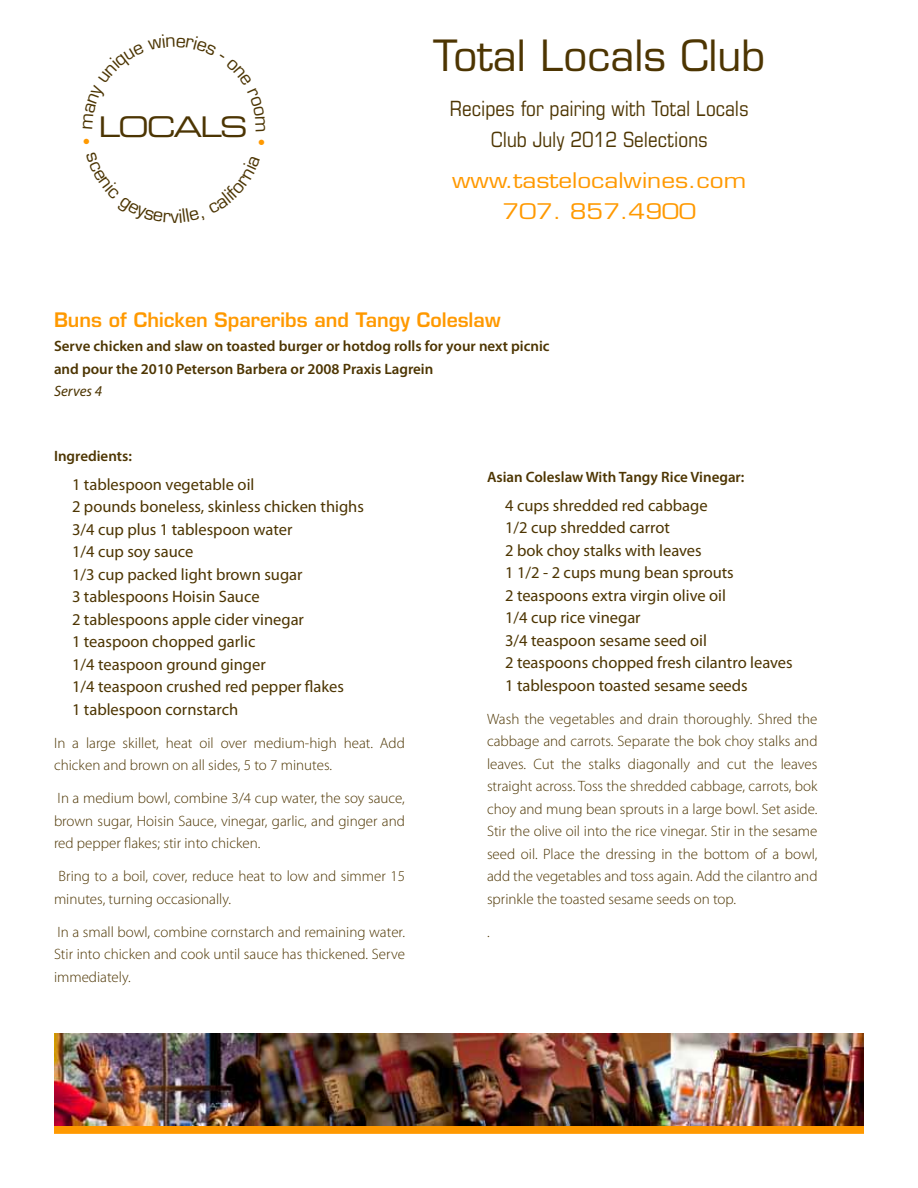
<style>
.page{position:relative;width:918px;height:1188px;background:#fff}
.page>*{position:absolute;margin:0;border:0;box-sizing:border-box;transform-origin:0 0}
.t1{font:42px "Eurostile";color:#4d3502}
.t2{font:28.5px "Eurostile Extended Two";letter-spacing:-.075em;color:#4c3503}
.t3{font:condensed 21px/31.5px "Eurostile";color:#4d3502;text-align:center}
.t4{font:21px/31.5px "Eurostile";color:#f90;text-align:center;scale:1.16 1}
.t5{font:600 19.5px "Eurostile";color:#f90}
.t6{font:16.5px/22.5px "Myriad Pro";color:#4d3502}
.t7{font:300 15px/22.5px "Myriad Pro";color:#4d3502;text-align:justify}
.t8{font:600 15px/22.5px "Myriad Pro";color:#4d3502}
.t9{font:italic 15px "Myriad Pro";color:#4d3502}
</style>
<div class="page">
<div style="left:54px;top:1125px;width:810px;height:9px;background:#f90"></div>
<img style="left:54px;top:1034px;width:810px;height:92px">
<h2 class="t2" style="left:98px;top:107px;width:151px">LOCALS</h2>
<h1 class="t1" style="left:433px;top:30px;width:334px">Total Locals Club</h1>
<h3 class="t3" style="left:450px;top:92px;width:301px">Recipes for pairing with Total Locals<br>Club July 2012 Selections</h3>
<h3 class="t4" style="left:452px;top:164px;width:255px">www.tastelocalwines.com<br>707. 857.4900</h3>
<h3 class="t5" style="left:54px;top:307px;width:448px">Buns of Chicken Spareribs and Tangy Coleslaw</h3>
<p class="t8" style="left:54px;top:335px;width:497px">Serve chicken and slaw on toasted burger or hotdog rolls for your next picnic and pour the 2010 Peterson Barbera or 2008 Praxis Lagrein</p>
<p class="t9" style="left:54px;top:383px;width:50px">Serves 4</p>
<p class="t8" style="left:54px;top:445px;width:79px">Ingredients:</p>
<p class="t6" style="left:72px;top:473px;width:293px">1 tablespoon vegetable oil<br>2 pounds boneless, skinless chicken thighs<br>3/4 cup plus 1 tablespoon water<br>1/4 cup soy sauce<br>1/3 cup packed light brown sugar<br>3 tablespoons Hoisin Sauce<br>2 tablespoons apple cider vinegar<br>1 teaspoon chopped garlic<br>1/4 teaspoon ground ginger<br>1/4 teaspoon crushed red pepper flakes<br>1 tablespoon cornstarch</p>
<p class="t7" style="left:54px;top:732px;width:352px">In a large skillet, heat oil over medium-high heat. Add chicken and brown on all sides, 5 to 7 minutes.</p>
<p class="t7" style="left:54px;top:787px;width:352px">In a medium bowl, combine 3/4 cup water, the soy sauce, brown sugar, Hoisin Sauce, vinegar, garlic, and ginger and red pepper flakes; stir into chicken.</p>
<p class="t7" style="left:54px;top:865px;width:353px;text-indent:5px">Bring to a boil, cover, reduce heat to low and simmer 15 minutes, turning occasionally.</p>
<p class="t7" style="left:54px;top:921px;width:352px">In a small bowl, combine cornstarch and remaining water.<br>Stir into chicken and cook until sauce has thickened. Serve immediately.</p>
<p class="t8" style="left:487px;top:466px;width:259px">Asian Coleslaw With Tangy Rice Vinegar:</p>
<p class="t6" style="left:505px;top:494px;width:289px">4 cups shredded red cabbage<br>1/2 cup shredded carrot<br>2 bok choy stalks with leaves<br>1 1/2 - 2 cups mung bean sprouts<br>2 teaspoons extra virgin olive oil<br>1/4 cup rice vinegar<br>3/4 teaspoon sesame seed oil<br>2 teaspoons chopped fresh cilantro leaves<br>1 tablespoon toasted sesame seeds</p>
<p class="t7" style="left:487px;top:708px;width:332px">Wash the vegetables and drain thoroughly. Shred the cabbage and carrots. Separate the bok choy stalks and leaves. Cut the stalks diagonally and cut the leaves straight across. Toss the shredded cabbage, carrots, bok choy and mung bean sprouts in a large bowl. Set aside.<br>Stir the olive oil into the rice vinegar. Stir in the sesame seed oil. Place the dressing in the bottom of a bowl, add the vegetables and toss again. Add the cilantro and sprinkle the toasted sesame seeds on top.</p>
<p class="t7" style="left:487px;top:921px;width:4px">.</p>
</div>
